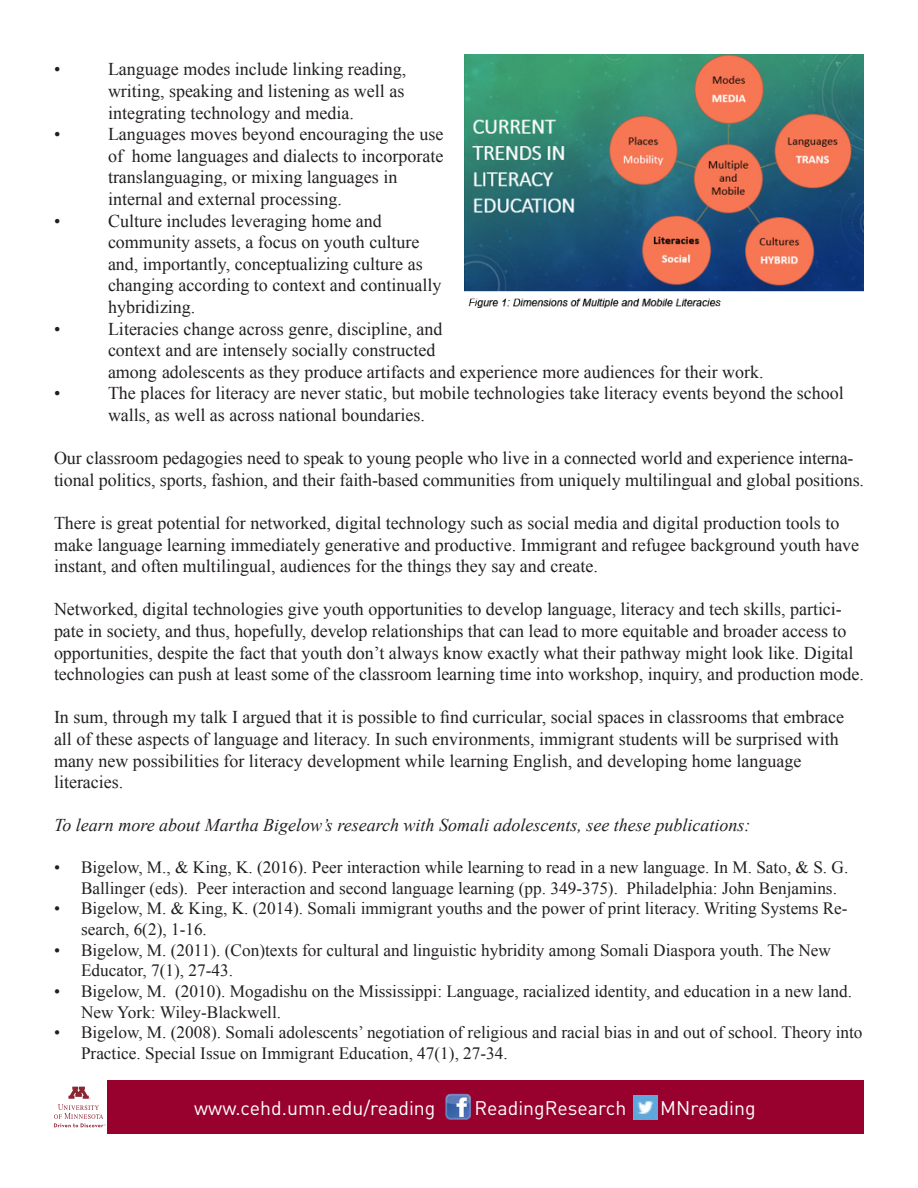
<style>
.page{position:relative;width:918px;height:1188px;background:#fff}
.page>*{position:absolute;margin:0;border:0;box-sizing:border-box;transform-origin:0 0}
.t1{font:19.5px "DINOT";color:#fff}
.t2{font:18px/21.6px "Times New Roman";color:#231f20}
.t3{font:italic 18px "Times New Roman";color:#231f20}
.t4{font:17.25px/20.7px "Times New Roman";color:#231f20}
</style>
<div class="page">
<div style="left:54px;top:1080px;width:810px;height:54px;background:#98012d"></div>
<div style="left:54px;top:1080px;width:52px;height:54px;background:#fff"></div>
<svg style="left:54px;top:1087px;width:52px;height:40px"></svg>
<img style="left:634px;top:1096px;width:24px;height:24px">
<img style="left:445px;top:1094px;width:26px;height:26px">
<img style="left:464px;top:54px;width:400px;height:254px">
<p class="t2" style="left:54px;top:58px;width:8px">•</p>
<p class="t2" style="left:108px;top:58px;width:300px;text-align:justify">Language modes include linking reading, writing, speaking and listening as well as integrating technology and media.</p>
<p class="t2" style="left:54px;top:123px;width:8px">•</p>
<p class="t2" style="left:108px;top:123px;width:337px">Languages moves beyond encouraging the use of home languages and dialects to incorporate translanguaging, or mixing languages in internal and external processing.</p>
<p class="t2" style="left:54px;top:210px;width:8px">•</p>
<p class="t2" style="left:108px;top:210px;width:335px">Culture includes leveraging home and community assets, a focus on youth culture and, importantly, conceptualizing culture as changing according to context and continually hybridizing.</p>
<p class="t2" style="left:54px;top:318px;width:8px">•</p>
<p class="t2" style="left:108px;top:318px;width:657px">Literacies change across genre, discipline, and<br>context and are intensely socially constructed<br>among adolescents as they produce artifacts and experience more audiences for their work.</p>
<p class="t2" style="left:54px;top:382px;width:8px">•</p>
<p class="t2" style="left:108px;top:382px;width:737px">The places for literacy are never static, but mobile technologies take literacy events beyond the school walls, as well as across national boundaries.</p>
<p class="t2" style="left:54px;top:447px;width:812px">Our classroom pedagogies need to speak to young people who live in a connected world and experience interna&shy;tional politics, sports, fashion, and their faith-based communities from uniquely multilingual and global positions.</p>
<p class="t2" style="left:54px;top:512px;width:807px">There is great potential for networked, digital technology such as social media and digital production tools to make language learning immediately generative and productive. Immigrant and refugee background youth have instant, and often multilingual, audiences for the things they say and create.</p>
<p class="t2" style="left:54px;top:598px;width:812px">Networked, digital technologies give youth opportunities to develop language, literacy and tech skills, partici&shy;pate in society, and thus, hopefully, develop relationships that can lead to more equitable and broader access to opportunities, despite the fact that youth don’t always know exactly what their pathway might look like. Digital technologies can push at least some of the classroom learning time into workshop, inquiry, and production mode.</p>
<p class="t2" style="left:54px;top:706px;width:792px">In sum, through my talk I argued that it is possible to find curricular, social spaces in classrooms that embrace all of these aspects of language and literacy. In such environments, immigrant students will be surprised with many new possibilities for literacy development while learning English, and developing home language literacies.</p>
<p class="t3" style="left:54px;top:813px;width:698px">To learn more about Martha Bigelow’s research with Somali adolescents, see these publications:</p>
<p class="t4" style="left:81px;top:856px;width:769px;text-indent:-27px">• Bigelow, M., &amp; King, K. (2016). Peer interaction while learning to read in a new language. In M. Sato, &amp; S. G.<br>Ballinger (eds). Peer interaction and second language learning (pp. 349-375). Philadelphia: John Benjamins.</p>
<p class="t4" style="left:81px;top:898px;width:768px;text-indent:-27px">• Bigelow, M. &amp; King, K. (2014). Somali immigrant youths and the power of print literacy. Writing Systems Re&shy;search, 6(2), 1-16.</p>
<p class="t4" style="left:81px;top:939px;width:752px;text-indent:-27px">• Bigelow, M. (2011). (Con)texts for cultural and linguistic hybridity among Somali Diaspora youth. The New<br>Educator, 7(1), 27-43.</p>
<p class="t4" style="left:81px;top:981px;width:773px;text-indent:-27px">• Bigelow, M. (2010). Mogadishu on the Mississippi: Language, racialized identity, and education in a new land.<br>New York: Wiley-Blackwell.</p>
<p class="t4" style="left:81px;top:1022px;width:783px;text-indent:-27px">• Bigelow, M. (2008). Somali adolescents’ negotiation of religious and racial bias in and out of school. Theory into<br>Practice. Special Issue on Immigrant Education, 47(1), 27-34.</p>
<p class="t1" style="left:194px;top:1095px;width:243px">www.cehd.umn.edu/reading</p>
<p class="t1" style="left:474px;top:1095px;width:153px">ReadingResearch</p>
<p class="t1" style="left:660px;top:1095px;width:97px">MNreading</p>
</div>
